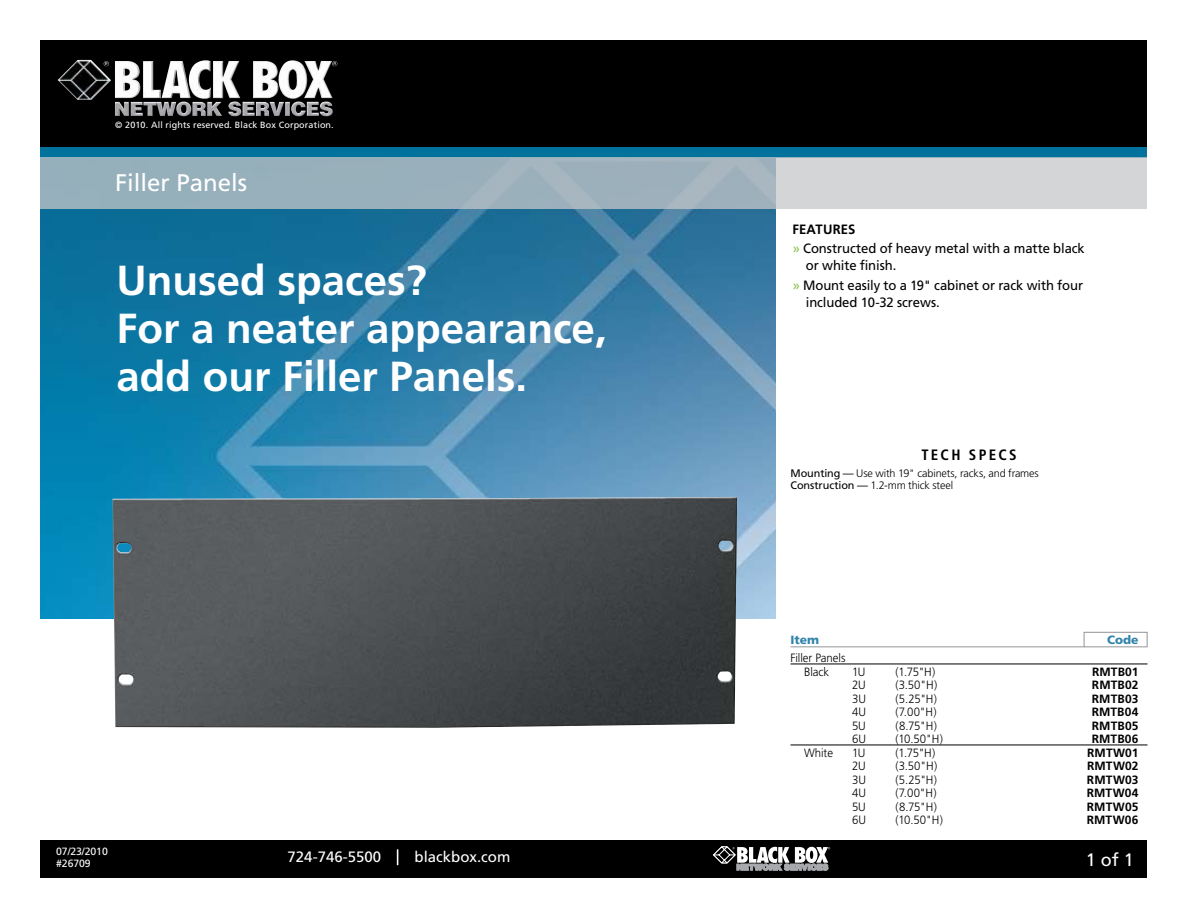
<style>
.page{position:relative;width:1188px;height:918px;background:#fff}
.page>*{position:absolute;margin:0;border:0;box-sizing:border-box;transform-origin:0 0}
.t1{font:700 42px/48px "Frutiger";color:#fff}
.t2{font:24px "Frutiger";color:#fff}
.t3{font:18px "Frutiger";color:#fff}
.t4{font:15px "Frutiger";color:#fff}
.t5{font:700 condensed 15px "Frutiger";letter-spacing:.155em;color:#000}
.t6{font:13.5px/19.5px "Frutiger";letter-spacing:-.01em;color:#000}
.t7{font:300 12px/13.5px "Frutiger";letter-spacing:-.005em;color:#000;text-align:center;scale:.95 1}
.t8{font:700 12px "Frutiger";letter-spacing:.01em;color:#000}
.t9{font:900 12px "Frutiger";color:#3384aa}
.t10{font:300 10.8px/12.5px "Frutiger";letter-spacing:-.015em;color:#000}
.t11{font:10.5px/12px "Frutiger";letter-spacing:-.01em;color:#fff}
.t12{font:9px "Frutiger";letter-spacing:.015em;color:#fff}
.s1{font-weight:700}
.s2{color:#8ac24c}
.s3{font-weight:400}
</style>
<div class="page">
<div style="left:40px;top:840px;width:1108px;height:38px;background:#000"></div>
<svg style="left:397px;top:850px;width:1px;height:15px"></svg>
<svg style="left:713px;top:846px;width:117px;height:25px"></svg>
<img style="left:40px;top:209px;width:735px;height:409px">
<div style="left:40px;top:40px;width:1108px;height:107px;background:#000"></div>
<div style="left:40px;top:147px;width:1108px;height:10px;background:#00729c"></div>
<svg style="left:40px;top:157px;width:1107px;height:52px;background:#adbcc4"></svg>
<img style="left:58px;top:60px;width:275px;height:43px">
<hr style="left:791px;top:664px;width:356px;height:1px;background:#000">
<hr style="left:791px;top:745px;width:356px;height:1px;background:#000">
<hr style="left:791px;top:646px;width:356px;height:1px;background:#939598">
<div style="left:1084px;top:632px;width:63px;height:16px;border:1px solid #939598"></div>
<img style="left:113px;top:497px;width:624px;height:231px">
<p class="t12" style="left:115px;top:120px;width:220px">© 2010. All rights reserved. Black Box Corporation.</p>
<h2 class="t2" style="left:115px;top:168px;width:134px">Filler Panels</h2>
<h1 class="t1" style="left:117px;top:257px;width:492px">Unused spaces?<br>For a neater appearance, add our Filler Panels.</h1>
<p class="t6" style="left:792px;top:219px;width:294px"><span class="s1">Featu res<br></span><span class="s2">»</span> Constructed of heavy metal with a matte black</p>
<p class="t6" style="left:792px;top:256px;width:292px;text-indent:13px">or white finish.<br><span class="s2">»</span> Mount easily to a 19" cabinet or rack with four</p>
<p class="t6" style="left:806px;top:293px;width:135px">included 10-32 screws.</p>
<p class="t5" style="left:921px;top:446px;width:95px">TECH SPECS</p>
<p class="t10" style="left:791px;top:467px;width:250px"><span class="s3">Mounting —</span> Use with 19" cabinets, racks, and frames<br><span class="s3">Construction —</span> 1.2-mm thick steel</p>
<p class="t11" style="left:56px;top:846px;width:53px">07/23/2010 #26709</p>
<p class="t9" style="left:791px;top:633px;width:30px">Item</p>
<p class="t9" style="left:1107px;top:633px;width:33px">Code</p>
<p class="t7" style="left:791px;top:651px;width:59px">Filler Panels<br>Black</p>
<p class="t7" style="left:852px;top:665px;width:16px">1U</p>
<p class="t7" style="left:896px;top:665px;width:44px">(1.75"H)</p>
<p class="t8" style="left:1092px;top:664px;width:48px">RMTB01</p>
<p class="t7" style="left:852px;top:678px;width:16px">2U</p>
<p class="t7" style="left:896px;top:678px;width:45px">(3.50"H)</p>
<p class="t8" style="left:1092px;top:678px;width:48px">RMTB02</p>
<p class="t7" style="left:852px;top:692px;width:16px">3U</p>
<p class="t7" style="left:896px;top:692px;width:45px">(5.25"H)</p>
<p class="t8" style="left:1092px;top:691px;width:48px">RMTB03</p>
<p class="t7" style="left:852px;top:705px;width:16px">4U</p>
<p class="t7" style="left:896px;top:705px;width:45px">(7.00"H)</p>
<p class="t8" style="left:1092px;top:705px;width:48px">RMTB04</p>
<p class="t7" style="left:852px;top:719px;width:16px">5U</p>
<p class="t7" style="left:896px;top:719px;width:45px">(8.75"H)</p>
<p class="t8" style="left:1092px;top:718px;width:48px">RMTB05</p>
<p class="t7" style="left:852px;top:732px;width:16px">6U</p>
<p class="t7" style="left:896px;top:732px;width:51px">(10.50"H)</p>
<p class="t8" style="left:1092px;top:732px;width:48px">RMTB06</p>
<p class="t7" style="left:804px;top:746px;width:32px">White</p>
<p class="t7" style="left:852px;top:746px;width:16px">1U</p>
<p class="t7" style="left:896px;top:746px;width:44px">(1.75"H)</p>
<p class="t8" style="left:1087px;top:745px;width:53px">RMTW01</p>
<p class="t7" style="left:852px;top:759px;width:16px">2U</p>
<p class="t7" style="left:896px;top:759px;width:45px">(3.50"H)</p>
<p class="t8" style="left:1087px;top:759px;width:53px">RMTW02</p>
<p class="t7" style="left:852px;top:773px;width:16px">3U</p>
<p class="t7" style="left:896px;top:773px;width:45px">(5.25"H)</p>
<p class="t8" style="left:1087px;top:772px;width:53px">RMTW03</p>
<p class="t7" style="left:852px;top:786px;width:16px">4U</p>
<p class="t7" style="left:896px;top:786px;width:45px">(7.00"H)</p>
<p class="t8" style="left:1087px;top:786px;width:53px">RMTW04</p>
<p class="t7" style="left:852px;top:800px;width:16px">5U</p>
<p class="t7" style="left:896px;top:800px;width:45px">(8.75"H)</p>
<p class="t8" style="left:1087px;top:799px;width:53px">RMTW05</p>
<p class="t7" style="left:852px;top:813px;width:16px">6U</p>
<p class="t7" style="left:896px;top:813px;width:51px">(10.50"H)</p>
<p class="t8" style="left:1087px;top:813px;width:53px">RMTW06</p>
<p class="t4" style="left:288px;top:848px;width:95px">724-746-5500</p>
<p class="t4" style="left:415px;top:848px;width:97px">blackbox.com</p>
<h3 class="t3" style="left:1086px;top:849px;width:50px">1 of 1</h3>
</div>
